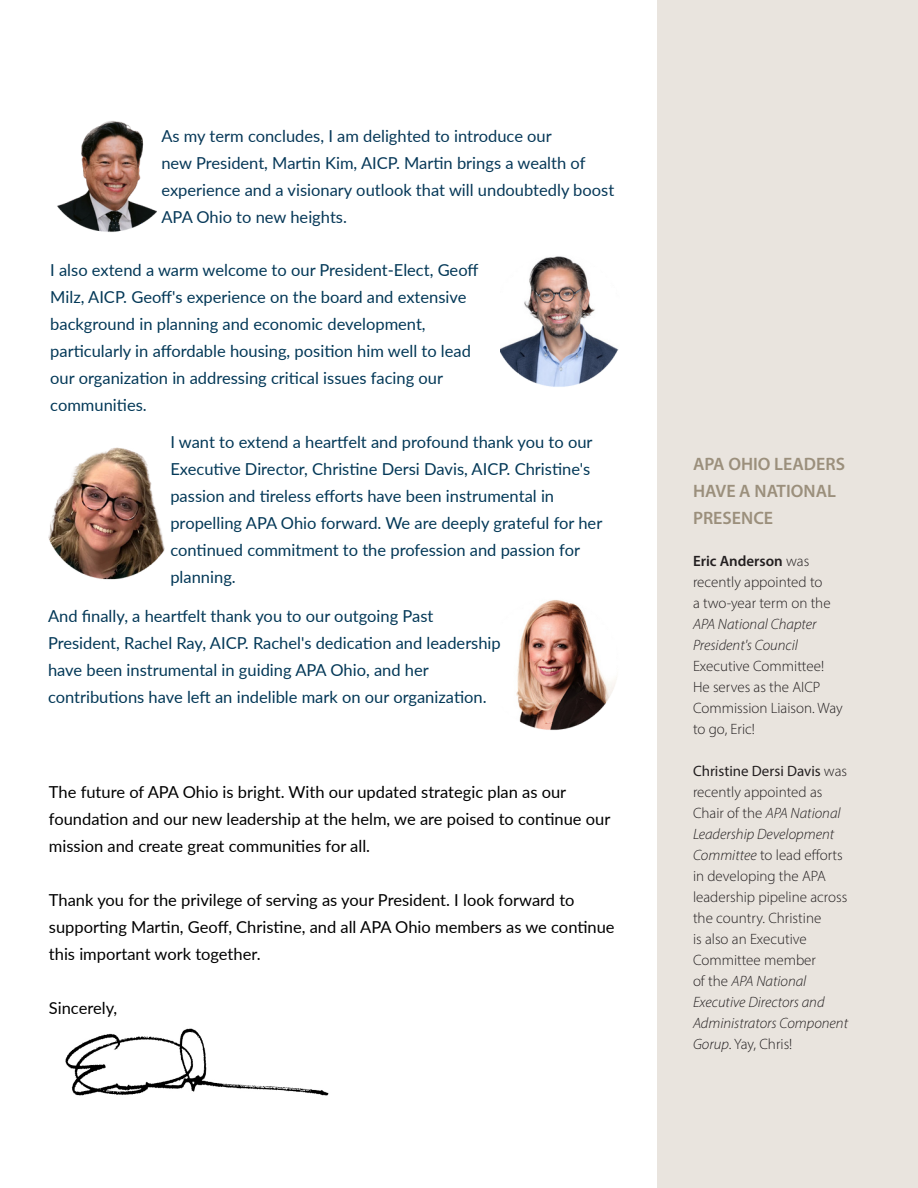
<style>
.page{position:relative;width:918px;height:1188px;background:#fff}
.page>*{position:absolute;margin:0;border:0;box-sizing:border-box;transform-origin:0 0}
.Numbering{font:600 18px/27px "Myriad Pro";color:#9b8f7c}
.Numbering-2{font:16.5px/27px "Lato";color:#033857}
.Numbering-3{font:16.5px/27px "Lato";color:#000001}
.Numbering-4{font:16.5px/27px "Lato";color:#063858}
.Numbering-5{font:300 15px/21px "Myriad Pro";color:#231f20}
.s1{font-weight:600}
.s2{font-style:italic}
.s3{font-weight:400}
</style>
<div class="page">
<img style="left:501px;top:256px;width:118px;height:131px">
<img style="left:48px;top:447px;width:117px;height:133px">
<img style="left:516px;top:600px;width:101px;height:130px">
<img style="left:57px;top:121px;width:100px;height:111px">
<img style="left:65px;top:1028px;width:264px;height:68px">
<div style="left:657px;top:0;width:261px;height:1188px;background:#e9e4de"></div>
<p class="Numbering-4" style="left:161px;top:122px;width:454px">As my term concludes, I am delighted to introduce our<br>new President, Martin Kim, AICP. Martin brings a wealth of experience and a visionary outlook that will undoubtedly boost APA Ohio to new heights.</p>
<p class="Numbering-2" style="left:50px;top:256px;width:430px">I also extend a warm welcome to our President-Elect, Geoff Milz, AICP. Geoff's experience on the board and extensive background in planning and economic development, particularly in affordable housing, position him well to lead our organization in addressing critical issues facing our communities.</p>
<p class="Numbering-2" style="left:170px;top:428px;width:433px">I want to extend a heartfelt and profound thank you to our Executive Director, Christine Dersi Davis, AICP. Christine's passion and tireless efforts have been instrumental in propelling APA Ohio forward. We are deeply grateful for her continued commitment to the profession and passion for planning.</p>
<p class="Numbering-2" style="left:48px;top:602px;width:454px">And finally, a heartfelt thank you to our outgoing Past President, Rachel Ray, AICP. Rachel's dedication and leadership have been instrumental in guiding APA Ohio, and her contributions have left an indelible mark on our organization.</p>
<p class="Numbering-3" style="left:49px;top:778px;width:563px">The future of APA Ohio is bright. With our updated strategic plan as our foundation and our new leadership at the helm, we are poised to continue our mission and create great communities for all.</p>
<p class="Numbering-3" style="left:49px;top:886px;width:567px">Thank you for the privilege of serving as your President. I look forward to supporting Martin, Geoff, Christine, and all APA Ohio members as we continue this important work together.</p>
<p class="Numbering-3" style="left:49px;top:994px;width:70px">Sincerely,</p>
<p class="Numbering" style="left:693px;top:450px;width:154px">APA OHIO LEADERS<br>HAVE A NATIONAL<br>PRESENCE</p>
<p class="Numbering-5" style="left:693px;top:551px;width:151px"><span class="s1">Eric Anderson</span> was recently appointed to<br>a two-year term on the<br><span class="s2">APA National Chapter<br>President's Council<br></span>Executive Committee!<br>He serves as the AICP<br>Commission Liaison. Way to go, Eric!</p>
<p class="Numbering-5" style="left:693px;top:761px;width:157px"><span class="s3">Christine Dersi Davis</span> was recently appointed as<br>Chair of the <span class="s2">APA National<br>Leadership Development<br>Committee</span> to lead efforts in developing the APA leadership pipeline across the country. Christine<br>is also an Executive<br>Committee member<br>of the <span class="s2">APA National<br>Executive Directors and<br>Administrators Component<br>Gorup</span>. Yay, Chris!</p>
</div>
